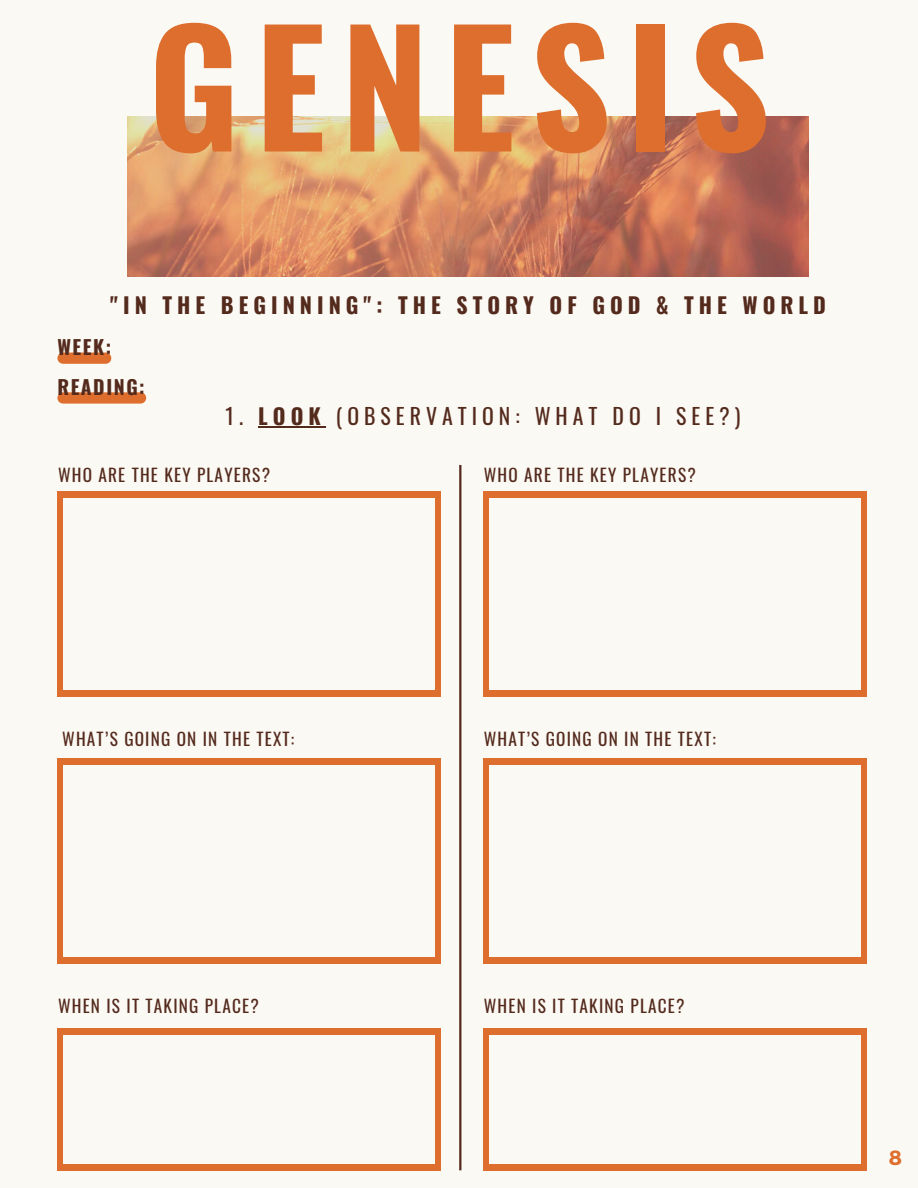
<style>
.page{position:relative;width:918px;height:1188px;background:#fbf9f3}
.page>*{position:absolute;margin:0;border:0;box-sizing:border-box;transform-origin:0 0}
.t1{font:700 156.75px "Oswald";letter-spacing:.1em;color:#dd6e2d}
.t2{font:700 21.75px "Oswald";letter-spacing:.23em;color:#542a1d}
.t3{font:21.75px "Oswald";letter-spacing:.23em;color:#542a1d}
.t4{font:700 20.55px "Montserrat";color:#dd6e2d}
.t5{font:700 19.5px "Oswald";letter-spacing:.08em;color:#542a1d}
.t6{font:17.25px "Oswald";letter-spacing:.07em;color:#542a1d}
.s1{font-weight:700}
</style>
<div class="page">
<img style="left:128px;top:117px;width:680px;height:159px">
<div style="left:63px;top:353px;width:43px;height:11px;background:#dd6e2d"></div>
<div style="left:63px;top:392px;width:78px;height:12px;background:#dd6e2d"></div>
<div style="left:57px;top:491px;width:384px;height:206px;background:#dd6e2d"></div>
<hr style="left:258px;top:426px;width:68px;height:1px;background:#542a1d">
<div style="left:483px;top:491px;width:384px;height:206px;background:#dd6e2d"></div>
<div style="left:57px;top:758px;width:384px;height:206px;background:#dd6e2d"></div>
<div style="left:483px;top:758px;width:384px;height:206px;background:#dd6e2d"></div>
<div style="left:57px;top:1028px;width:384px;height:143px;background:#dd6e2d"></div>
<div style="left:483px;top:1028px;width:384px;height:143px;background:#dd6e2d"></div>
<div style="left:63px;top:498px;width:372px;height:192px;background:#fbf9f3"></div>
<div style="left:489px;top:498px;width:371px;height:192px;background:#fbf9f3"></div>
<div style="left:63px;top:765px;width:372px;height:191px;background:#fbf9f3"></div>
<div style="left:489px;top:765px;width:371px;height:191px;background:#fbf9f3"></div>
<div style="left:63px;top:1035px;width:372px;height:128px;background:#fbf9f3"></div>
<div style="left:489px;top:1035px;width:371px;height:128px;background:#fbf9f3"></div>
<hr style="left:459px;top:465px;width:2px;height:705px;background:#542a1d">
<p class="t1" style="left:148px;top:-35px;width:623px">GENESIS</p>
<p class="t2" style="left:110px;top:288px;width:717px">"IN THE BEGINNING": THE STORY OF GOD &amp; THE WORLD</p>
<p class="t5" style="left:57px;top:332px;width:55px">WEEK:</p>
<p class="t5" style="left:57px;top:372px;width:89px">READING:</p>
<p class="t3" style="left:226px;top:399px;width:517px">1. <span class="s1">LOOK</span> (OBSERVATION: WHAT DO I SEE?)</p>
<p class="t6" style="left:58px;top:461px;width:214px">WHO ARE THE KEY PLAYERS?</p>
<p class="t6" style="left:484px;top:461px;width:214px">WHO ARE THE KEY PLAYERS?</p>
<p class="t6" style="left:62px;top:726px;width:234px">WHAT’S GOING ON IN THE TEXT:</p>
<p class="t6" style="left:484px;top:726px;width:234px">WHAT’S GOING ON IN THE TEXT:</p>
<p class="t6" style="left:58px;top:993px;width:202px">WHEN IS IT TAKING PLACE?</p>
<p class="t6" style="left:484px;top:993px;width:202px">WHEN IS IT TAKING PLACE?</p>
<p class="t4" style="left:889px;top:1144px;width:15px">8</p>
</div>
